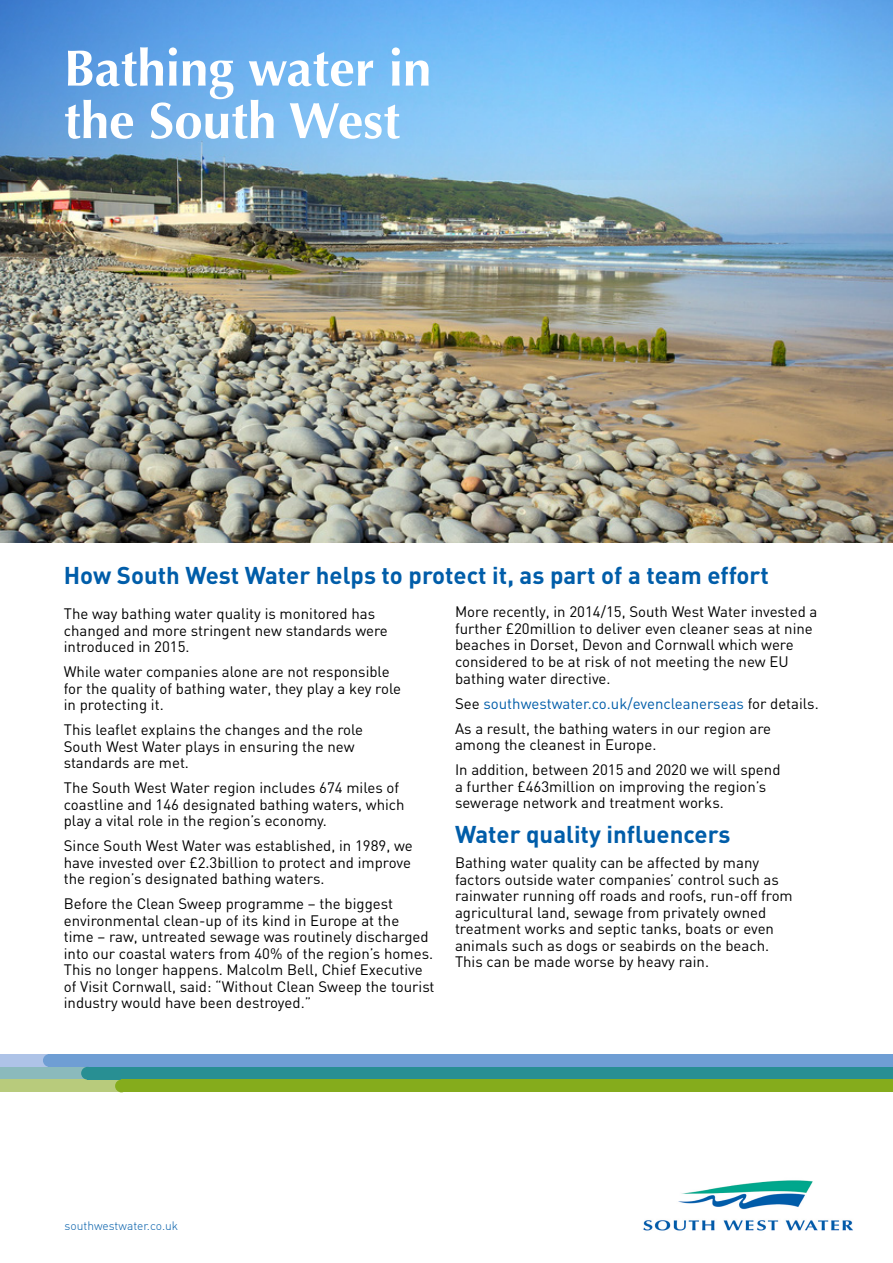
<style>
.page{position:relative;width:893px;height:1263px;background:#fff}
.page>*{position:absolute;margin:0;border:0;box-sizing:border-box;transform-origin:0 0}
.t1{font:700 51px/52.5px "Optima";color:#fff}
.t2{font:700 24px "DIN";color:#005da9}
.t3{font:15px/16.5px "DIN";color:#000}
.t4{font:300 12px "DIN";color:#005da9}
.s1{color:#005da9}
</style>
<div class="page">
<div style="left:0;top:1054px;width:893px;height:13px;background:#aec3e7"></div>
<div style="left:0;top:1067px;width:893px;height:12px;background:#8bbabc"></div>
<div style="left:0;top:1079px;width:893px;height:13px;background:#b8cb7c"></div>
<img style="left:0;top:179px;width:893px;height:363px">
<svg style="left:0;top:0;width:893px;height:179px;background:#74b3e8"></svg>
<img style="left:643px;top:1180px;width:210px;height:51px">
<div style="left:48px;top:1054px;width:845px;height:13px;background:#6f9ed4"></div>
<div style="left:88px;top:1067px;width:805px;height:12px;background:#288f93"></div>
<div style="left:121px;top:1079px;width:772px;height:13px;background:#85ac1c"></div>
<div style="left:115px;top:1079px;width:13px;height:13px;background:#85ac1c;border-radius:50%"></div>
<div style="left:81px;top:1067px;width:13px;height:12px;background:#288f93;border-radius:50%"></div>
<div style="left:43px;top:1054px;width:13px;height:13px;background:#6f9ed4;border-radius:50%"></div>
<h1 class="t1" style="left:64px;top:43px;width:369px">Bathing water in the South West</h1>
<h2 class="t2" style="left:64px;top:559px;width:707px">How South West Water helps to protect it, as part of a team effort</h2>
<p class="t3" style="left:64px;top:605px;width:326px">The way bathing water quality is monitored has changed and more stringent new standards were introduced in 2015.</p>
<p class="t3" style="left:64px;top:663px;width:339px">While water companies alone are not responsible for the quality of bathing water, they play a key role in protecting it.</p>
<p class="t3" style="left:64px;top:721px;width:301px">This leaflet explains the changes and the role<br>South West Water plays in ensuring the new standards are met.</p>
<p class="t3" style="left:64px;top:779px;width:342px">The South West Water region includes 674 miles of coastline and 146 designated bathing waters, which play a vital role in the region’s economy.</p>
<p class="t3" style="left:64px;top:837px;width:351px">Since South West Water was established, in 1989, we have invested over £2.3billion to protect and improve the region’s designated bathing waters.</p>
<p class="t3" style="left:64px;top:895px;width:372px">Before the Clean Sweep programme – the biggest environmental clean-up of its kind in Europe at the<br>time – raw, untreated sewage was routinely discharged into our coastal waters from 40% of the region’s homes.<br>This no longer happens. Malcolm Bell, Chief Executive of Visit Cornwall, said: “Without Clean Sweep the tourist industry would have been destroyed.”</p>
<p class="t3" style="left:455px;top:603px;width:364px">More recently, in 2014/15, South West Water invested a further £20million to deliver even cleaner seas at nine beaches in Dorset, Devon and Cornwall which were considered to be at risk of not meeting the new EU bathing water directive.</p>
<p class="t3" style="left:455px;top:690px;width:365px;line-height:25px">See <span class="s1">southwestwater.co.uk/evencleanerseas</span> for details.<br>As a result, the bathing waters in our region are</p>
<p class="t3" style="left:455px;top:732px;width:327px;line-height:25px">among the cleanest in Europe.<br>In addition, between 2015 and 2020 we will spend</p>
<p class="t3" style="left:455px;top:777px;width:313px">a further £463million on improving the region’s sewerage network and treatment works.</p>
<h2 class="t2" style="left:455px;top:819px;width:277px">Water quality influencers</h2>
<p class="t3" style="left:455px;top:854px;width:339px">Bathing water quality can be affected by many factors outside water companies’ control such as rainwater running off roads and roofs, run-off from agricultural land, sewage from privately owned treatment works and septic tanks, boats or even animals such as dogs or seabirds on the beach.<br>This can be made worse by heavy rain.</p>
<p class="t4" style="left:64px;top:1218px;width:115px">southwestwater.co.uk</p>
</div>
